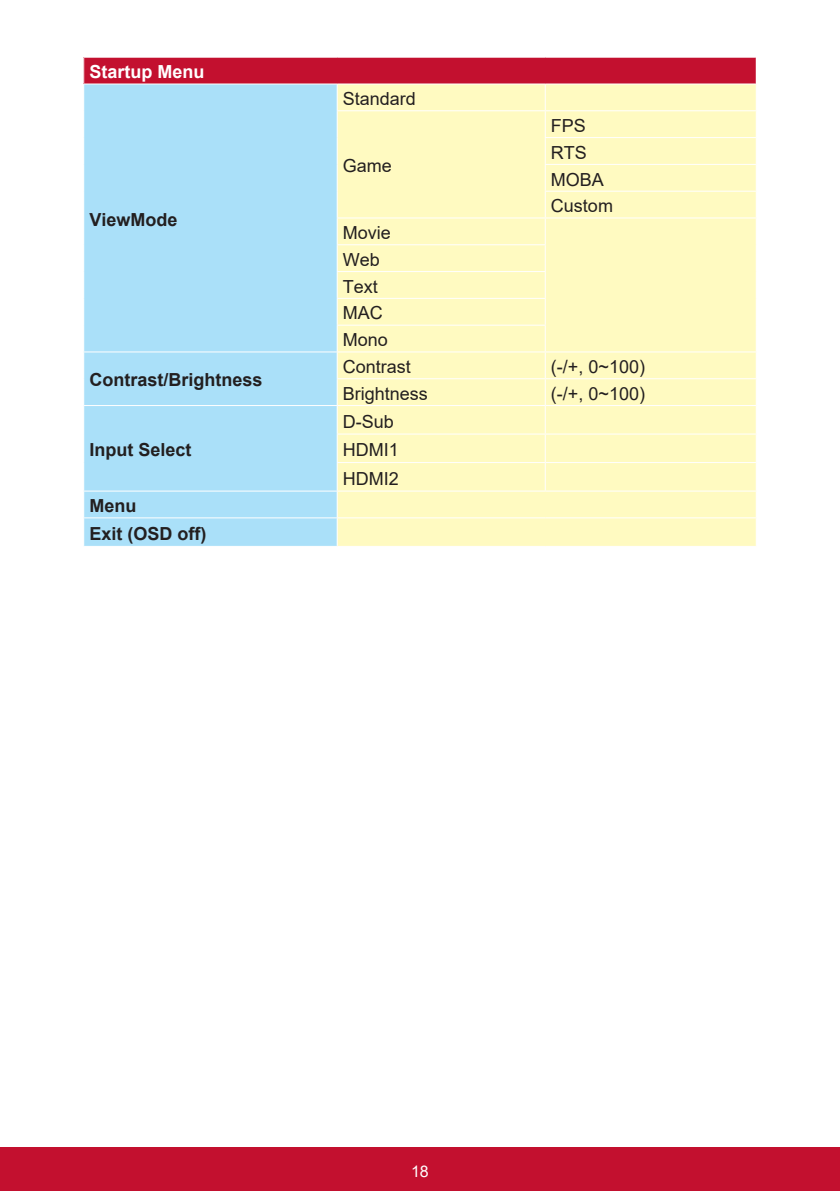
<style>
.page{position:relative;width:840px;height:1191px;background:#fff}
.page>*{position:absolute;margin:0;border:0;box-sizing:border-box;transform-origin:0 0}
.Table{font:18px "Arial";color:#231f20}
.Table-2{font:700 18px "Arial";color:#231f20}
.Table-3{font:700 18px "Arial";color:#fff}
.t1{font:16px "Arial";color:#fff}
</style>
<div class="page">
<div style="left:0;top:1147px;width:839px;height:44px;background:#c3102f"></div>
<div style="left:84px;top:57px;width:671px;height:27px;background:#c3102f"></div>
<svg style="left:84px;top:84px;width:252px;height:462px;background:#ace0f9"></svg>
<div style="left:337px;top:84px;width:418px;height:462px;background:#fffac1"></div>
<hr style="left:83px;top:57px;width:254px;height:1px;background:#fff">
<hr style="left:337px;top:57px;width:208px;height:1px;background:#fff">
<hr style="left:545px;top:57px;width:211px;height:1px;background:#fff">
<hr style="left:83px;top:83px;width:254px;height:1px;background:#fff">
<hr style="left:337px;top:83px;width:208px;height:1px;background:#fff">
<hr style="left:545px;top:83px;width:211px;height:1px;background:#fff">
<hr style="left:336px;top:110px;width:209px;height:1px;background:#fff">
<hr style="left:545px;top:110px;width:211px;height:1px;background:#fff">
<hr style="left:544px;top:137px;width:212px;height:1px;background:#fff">
<hr style="left:544px;top:164px;width:212px;height:1px;background:#fff">
<hr style="left:544px;top:191px;width:212px;height:1px;background:#fff">
<hr style="left:336px;top:217px;width:209px;height:1px;background:#fff">
<hr style="left:545px;top:217px;width:211px;height:1px;background:#fff">
<hr style="left:336px;top:244px;width:209px;height:1px;background:#fff">
<hr style="left:336px;top:271px;width:209px;height:1px;background:#fff">
<hr style="left:336px;top:298px;width:209px;height:1px;background:#fff">
<hr style="left:336px;top:325px;width:209px;height:1px;background:#fff">
<hr style="left:83px;top:351px;width:254px;height:1px;background:#fff">
<hr style="left:337px;top:351px;width:208px;height:1px;background:#fff">
<hr style="left:545px;top:351px;width:211px;height:1px;background:#fff">
<hr style="left:336px;top:378px;width:209px;height:1px;background:#fff">
<hr style="left:545px;top:378px;width:211px;height:1px;background:#fff">
<hr style="left:83px;top:405px;width:254px;height:1px;background:#fff">
<hr style="left:337px;top:405px;width:208px;height:1px;background:#fff">
<hr style="left:545px;top:405px;width:211px;height:1px;background:#fff">
<hr style="left:336px;top:433px;width:209px;height:1px;background:#fff">
<hr style="left:545px;top:433px;width:211px;height:1px;background:#fff">
<hr style="left:336px;top:462px;width:209px;height:1px;background:#fff">
<hr style="left:545px;top:462px;width:211px;height:1px;background:#fff">
<svg style="left:544px;top:84px;width:1px;height:406px"></svg>
<hr style="left:83px;top:490px;width:254px;height:1px;background:#fff">
<hr style="left:337px;top:490px;width:208px;height:1px;background:#fff">
<hr style="left:545px;top:490px;width:211px;height:1px;background:#fff">
<hr style="left:83px;top:517px;width:254px;height:1px;background:#fff">
<svg style="left:83px;top:58px;width:1px;height:26px"></svg>
<hr style="left:337px;top:517px;width:208px;height:1px;background:#fff">
<svg style="left:336px;top:84px;width:1px;height:462px"></svg>
<hr style="left:545px;top:517px;width:211px;height:1px;background:#fff">
<svg style="left:755px;top:58px;width:1px;height:488px"></svg>
<p class="Table-3" style="left:89px;top:59px;width:117px">Startup Menu</p>
<p class="Table-2" style="left:89px;top:207px;width:90px">ViewMode</p>
<p class="Table-2" style="left:89px;top:367px;width:175px">Contrast/Brightness</p>
<p class="Table-2" style="left:89px;top:437px;width:104px">Input Select</p>
<p class="Table-2" style="left:89px;top:493px;width:48px">Menu</p>
<p class="Table-2" style="left:89px;top:521px;width:119px">Exit (OSD off)</p>
<p class="Table" style="left:342px;top:86px;width:75px">Standard</p>
<p class="Table" style="left:342px;top:153px;width:51px">Game</p>
<p class="Table" style="left:342px;top:220px;width:50px">Movie</p>
<p class="Table" style="left:342px;top:247px;width:39px">Web</p>
<p class="Table" style="left:342px;top:274px;width:37px">Text</p>
<p class="Table" style="left:342px;top:301px;width:41px">MAC</p>
<p class="Table" style="left:342px;top:327px;width:47px">Mono</p>
<p class="Table" style="left:550px;top:113px;width:37px">FPS</p>
<p class="Table" style="left:550px;top:140px;width:37px">RTS</p>
<p class="Table" style="left:550px;top:167px;width:55px">MOBA</p>
<p class="Table" style="left:550px;top:194px;width:64px">Custom</p>
<p class="Table" style="left:342px;top:354px;width:70px">Contrast</p>
<p class="Table" style="left:550px;top:354px;width:96px">(-/+, 0~100)</p>
<p class="Table" style="left:342px;top:381px;width:87px">Brightness</p>
<p class="Table" style="left:550px;top:381px;width:96px">(-/+, 0~100)</p>
<p class="Table" style="left:342px;top:409px;width:53px">D-Sub</p>
<p class="Table" style="left:342px;top:437px;width:57px">HDMI1</p>
<p class="Table" style="left:342px;top:466px;width:57px">HDMI2</p>
<p class="t1" style="left:411px;top:1160px;width:19px">18</p>
</div>
